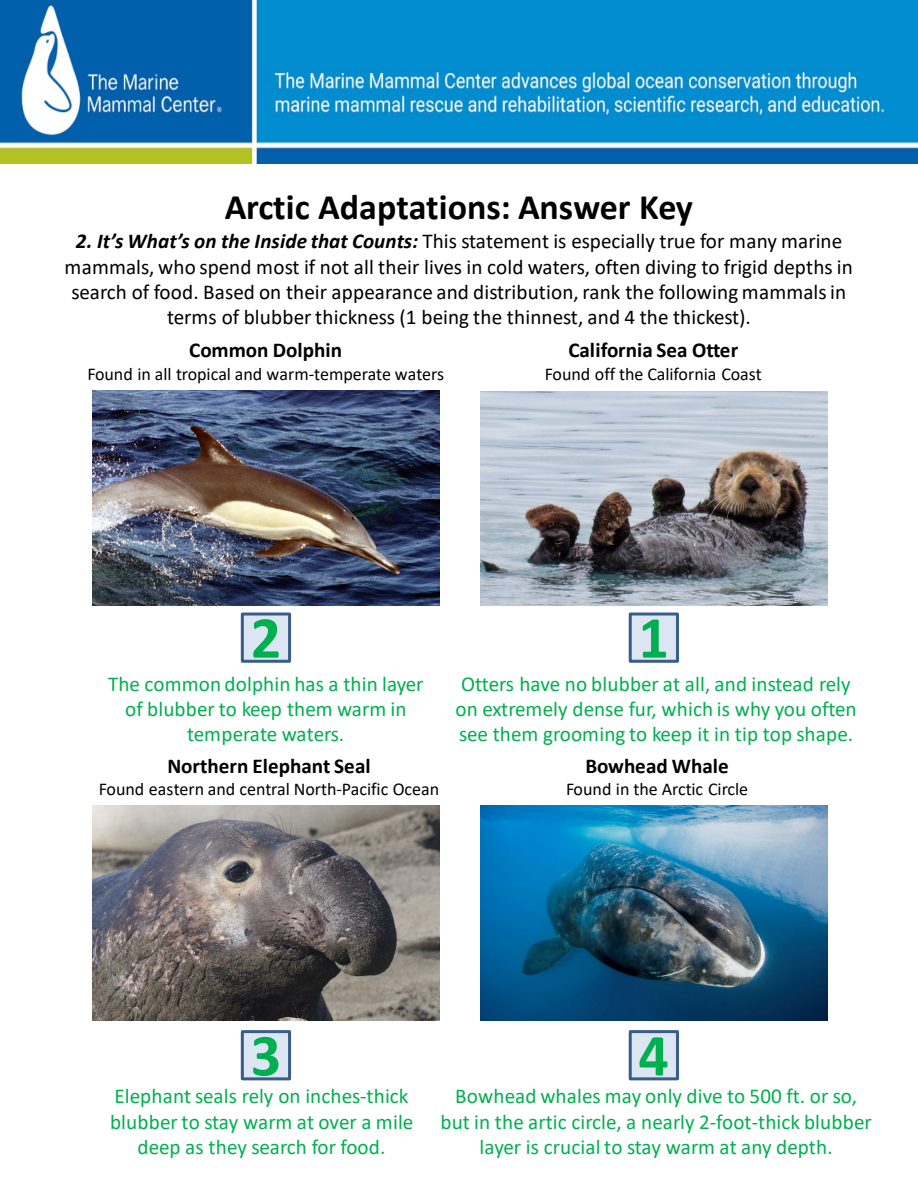
<style>
.page{position:relative;width:918px;height:1188px;background:#fff}
.page>*{position:absolute;margin:0;border:0;box-sizing:border-box;transform-origin:0 0}
.t1{font:700 59.85px "Calibri";color:#00b050}
.t2{font:700 36px "Calibri";color:#000}
.t3{font:21.15px/25.2px "Calibri";letter-spacing:.005em;color:#00b050;text-align:center}
.t4{font:21.15px/25.2px "Calibri";letter-spacing:.005em;color:#000;text-align:center}
.t5{font:700 21.15px "Calibri";letter-spacing:-.005em;color:#000}
.t6{font:18px "Calibri";letter-spacing:-.005em;color:#000}
.s1{font-weight:700;font-style:italic}
</style>
<div class="page">
<img style="left:0;top:0;width:918px;height:164px">
<img style="left:481px;top:806px;width:346px;height:215px">
<img style="left:93px;top:391px;width:346px;height:215px">
<img style="left:93px;top:806px;width:346px;height:214px">
<img style="left:481px;top:391px;width:346px;height:215px">
<div style="left:241px;top:613px;width:50px;height:50px;background:#dce6f2;border:3px solid #385d8a"></div>
<div style="left:630px;top:614px;width:47px;height:47px;background:#dce6f2"></div>
<div style="left:629px;top:613px;width:50px;height:50px;border:3px solid #385d8a"></div>
<div style="left:241px;top:1030px;width:50px;height:50px;background:#dce6f2;border:3px solid #385d8a"></div>
<div style="left:630px;top:1032px;width:47px;height:47px;background:#dce6f2"></div>
<div style="left:629px;top:1030px;width:50px;height:50px;border:3px solid #385d8a"></div>
<p class="t2" style="left:225px;top:181px;width:470px">Arctic Adaptations: Answer Key</p>
<p class="t4" style="left:65px;top:228px;width:790px"><span class="s1">2. It’s What’s on the Inside that Counts:</span> This statement is especially true for many marine mammals, who spend most if not all their lives in cold waters, often diving to frigid depths in search of food. Based on their appearance and distribution, rank the following mammals in terms of blubber thickness (1 being the thinnest, and 4 the thickest).</p>
<p class="t5" style="left:189px;top:336px;width:155px">Common Dolphin</p>
<p class="t6" style="left:87px;top:361px;width:358px">Found in all tropical and warm-temperate waters</p>
<p class="t5" style="left:568px;top:336px;width:171px">California Sea Otter</p>
<p class="t6" style="left:545px;top:361px;width:219px">Found off the California Coast</p>
<p class="t1" style="left:251px;top:595px;width:32px">2</p>
<p class="t1" style="left:638px;top:595px;width:32px">1</p>
<p class="t3" style="left:108px;top:671px;width:317px">The common dolphin has a thin layer of blubber to keep them warm in temperate waters.</p>
<p class="t5" style="left:167px;top:751px;width:205px">Northern Elephant Seal</p>
<p class="t6" style="left:99px;top:776px;width:342px">Found eastern and central North-Pacific Ocean</p>
<p class="t3" style="left:455px;top:671px;width:403px;text-align:left">Otters have no blubber at all, and instead rely on extremely dense fur, which is why you often see them grooming to keep it in tip top shape.</p>
<p class="t5" style="left:585px;top:751px;width:145px">Bowhead Whale</p>
<p class="t6" style="left:566px;top:776px;width:184px">Found in the Arctic Circle</p>
<p class="t1" style="left:251px;top:1013px;width:32px">3</p>
<p class="t1" style="left:638px;top:1013px;width:32px">4</p>
<p class="t3" style="left:110px;top:1083px;width:305px">Elephant seals rely on inches-thick blubber to stay warm at over a mile deep as they search for food.</p>
<p class="t3" style="left:440px;top:1083px;width:433px">Bowhead whales may only dive to 500 ft. or so, but in the artic circle, a nearly 2-foot-thick blubber layer is crucial to stay warm at any depth.</p>
</div>
